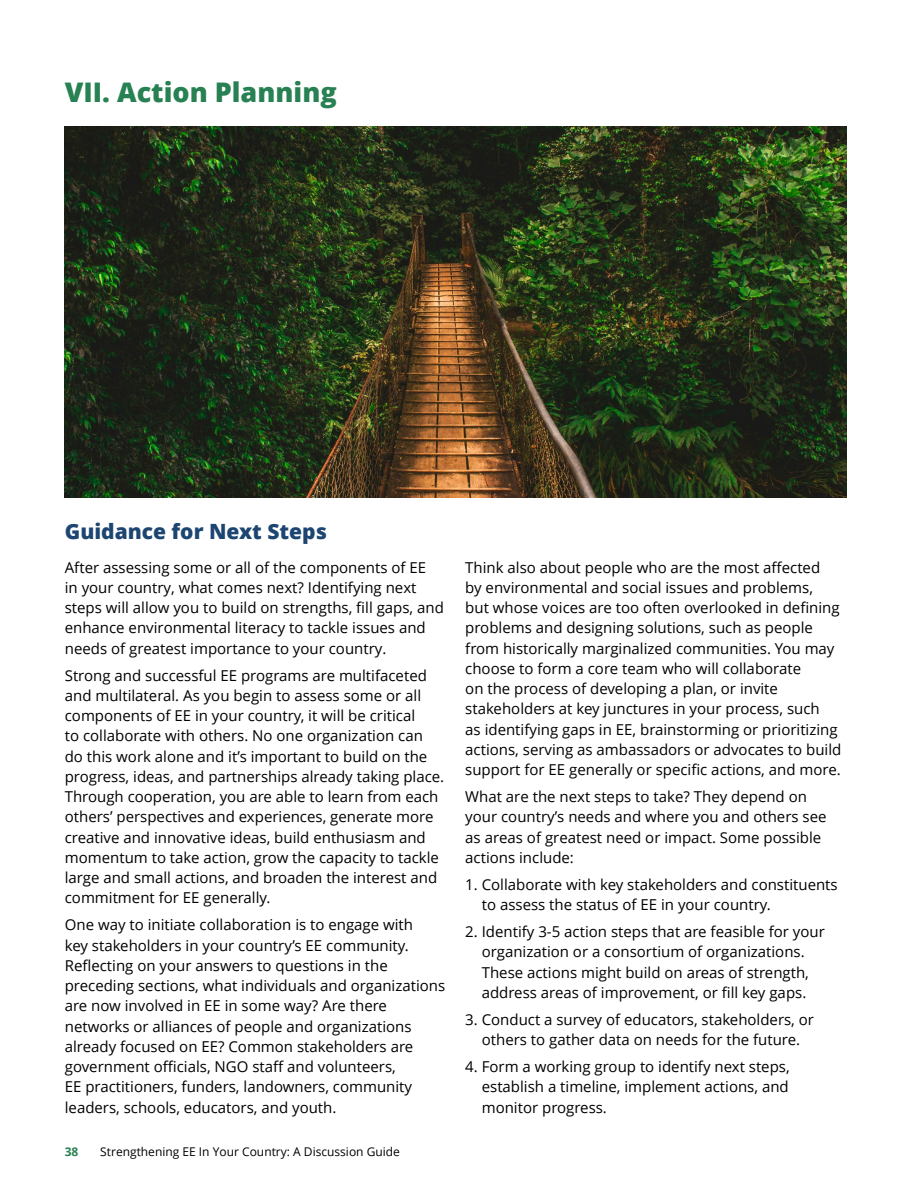
<style>
.page{position:relative;width:918px;height:1188px;background:#fff}
.page>*{position:absolute;margin:0;border:0;box-sizing:border-box;transform-origin:0 0}
.t1{font:800 27px "Open Sans";color:#288152}
.t2{font:800 21px "Open Sans";color:#1d4571}
.t3{font:15px/20.2px "Open Sans";color:#000}
.t4{font:12px "Open Sans";color:#000}
.t5{font:700 12px "Open Sans";color:#288152}
</style>
<div class="page">
<img style="left:65px;top:126px;width:781px;height:372px">
<h1 class="t1" style="left:65px;top:71px;width:274px">VII. Action Planning</h1>
<h2 class="t2" style="left:65px;top:515px;width:264px">Guidance for Next Steps</h2>
<p class="t3" style="left:65px;top:557px;width:381px">After assessing some or all of the components of EE<br>in your country, what comes next? Identifying next steps will allow you to build on strengths, fill gaps, and enhance environmental literacy to tackle issues and needs of greatest importance to your country.</p>
<p class="t3" style="left:65px;top:665px;width:381px">Strong and successful EE programs are multifaceted and multilateral. As you begin to assess some or all components of EE in your country, it will be critical<br>to collaborate with others. No one organization can do this work alone and it’s important to build on the progress, ideas, and partnerships already taking place.<br>Through cooperation, you are able to learn from each others’ perspectives and experiences, generate more creative and innovative ideas, build enthusiasm and momentum to take action, grow the capacity to tackle large and small actions, and broaden the interest and commitment for EE generally.</p>
<p class="t3" style="left:65px;top:914px;width:382px">One way to initiate collaboration is to engage with<br>key stakeholders in your country’s EE community.<br>Reflecting on your answers to questions in the preceding sections, what individuals and organizations are now involved in EE in some way? Are there networks or alliances of people and organizations already focused on EE? Common stakeholders are government officials, NGO staff and volunteers,<br>EE practitioners, funders, landowners, community leaders, schools, educators, and youth.</p>
<p class="t5" style="left:65px;top:1143px;width:15px">38</p>
<p class="t4" style="left:100px;top:1144px;width:301px">Strengthening EE In Your Country: A Discussion Guide</p>
<p class="t3" style="left:465px;top:557px;width:378px">Think also about people who are the most affected<br>by environmental and social issues and problems,<br>but whose voices are too often overlooked in defining problems and designing solutions, such as people from historically marginalized communities. You may choose to form a core team who will collaborate<br>on the process of developing a plan, or invite stakeholders at key junctures in your process, such<br>as identifying gaps in EE, brainstorming or prioritizing actions, serving as ambassadors or advocates to build support for EE generally or specific actions, and more.</p>
<p class="t3" style="left:465px;top:786px;width:363px">What are the next steps to take? They depend on your country’s needs and where you and others see as areas of greatest need or impact. Some possible actions include:</p>
<p class="t3" style="left:482px;top:874px;width:357px;text-indent:-16px">1. Collaborate with key stakeholders and constituents to assess the status of EE in your country.</p>
<p class="t3" style="left:465px;top:921px;width:361px;text-align:center">2. Identify 3-5 action steps that are feasible for your organization or a consortium of organizations.<br>These actions might build on areas of strength, address areas of improvement, or fill key gaps.</p>
<p class="t3" style="left:465px;top:1009px;width:350px;text-align:center">3. Conduct a survey of educators, stakeholders, or others to gather data on needs for the future.</p>
<p class="t3" style="left:482px;top:1056px;width:310px;text-align:justify;text-indent:-16px">4. Form a working group to identify next steps, establish a timeline, implement actions, and monitor progress.</p>
</div>
